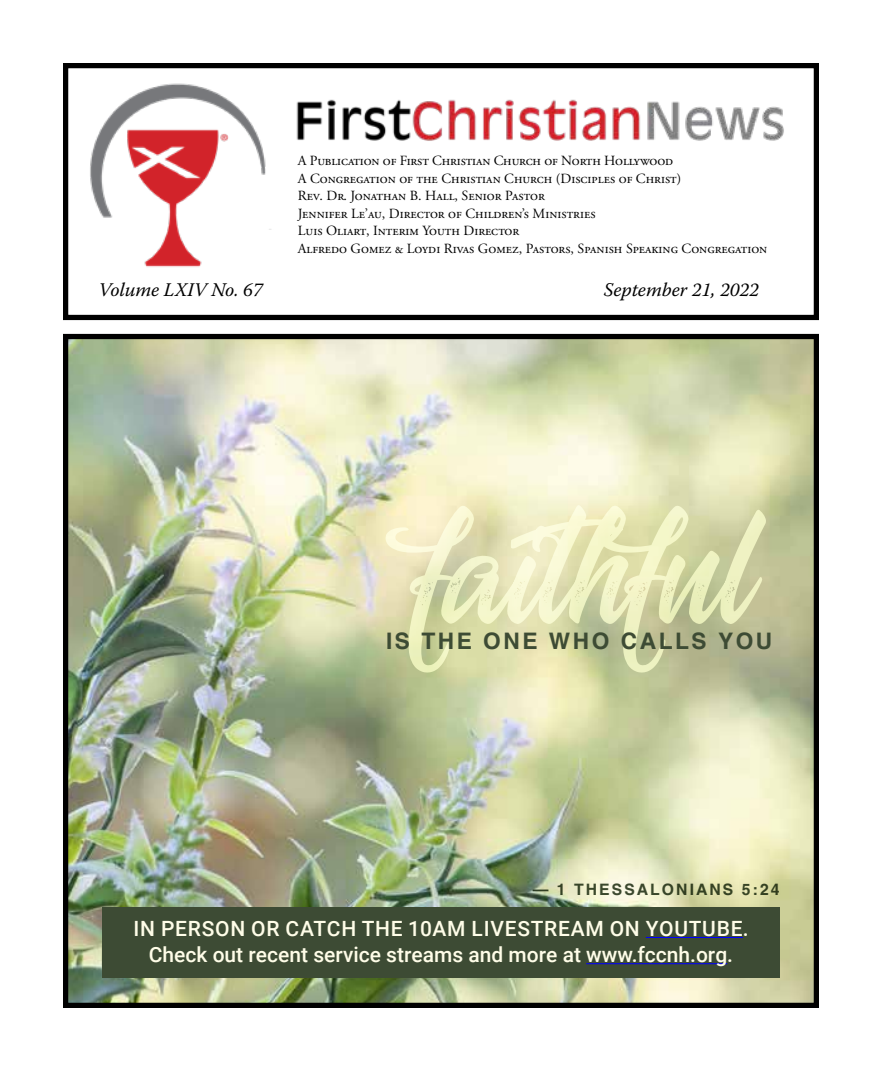
<style>
.page{position:relative;width:882px;height:1071px;background:#fff}
.page>*{position:absolute;margin:0;border:0;box-sizing:border-box;transform-origin:0 0}
.t1{font:700 22.75px "Helvetica";letter-spacing:.11em;color:#3d4b34}
.t2{font:500 21px/26.2px "Roboto";color:#fffde8;text-align:center}
.t3{font:italic 19.25px "Warnock Pro";color:#000}
.t4{font:700 15.75px "Helvetica";letter-spacing:.13em;color:#3d4b34}
.t5{font:14px/17.5px "Adobe Garamond Pro";color:#000}
</style>
<div class="page">
<div style="left:63px;top:63px;width:756px;height:257px;border:5px solid #000"></div>
<img style="left:90px;top:83px;width:176px;height:135px">
<img style="left:121px;top:124px;width:113px;height:143px">
<img style="left:296px;top:99px;width:488px;height:42px">
<img style="left:69px;top:340px;width:744px;height:662px">
<div style="left:63px;top:334px;width:756px;height:674px;border:5px solid #000"></div>
<div style="left:102px;top:907px;width:678px;height:71px;background:#3d4b34"></div>
<hr style="left:646px;top:937px;width:97px;height:1px;background:#00f">
<hr style="left:586px;top:963px;width:141px;height:1px;background:#00f">
<svg style="left:385px;top:505px;width:381px;height:168px;background:#dcddb0"></svg>
<p class="t5" style="left:298px;top:152px;width:471px">A Publication of First Christian Church of North Hollywood<br>A Congregation of the Christian Church (Disciples of Christ)<br>Rev. Dr. Jonathan B. Hall, Senior Pastor<br>Jennifer Le’au, Director of Children’s Ministries<br>Luis Oliart, Interim Youth Director<br>Alfredo Gomez &amp; Loydi Rivas Gomez, Pastors, Spanish Speaking Congregation</p>
<h3 class="t3" style="left:98px;top:278px;width:166px">Volume LXIV No. 67</h3>
<h3 class="t3" style="left:604px;top:278px;width:157px">September 21, 2022</h3>
<h1 class="t1" style="left:386px;top:627px;width:388px">IS THE ONE WHO CALLS YOU</h1>
<p class="t4" style="left:533px;top:880px;width:248px">— 1 THESSALONIANS 5:24</p>
<h2 class="t2" style="left:134px;top:915px;width:617px">IN PERSON OR CATCH THE 10AM LIVESTREAM ON YOUTUBE.<br>Check out recent service streams and more at www.fccnh.org.</h2>
</div>
